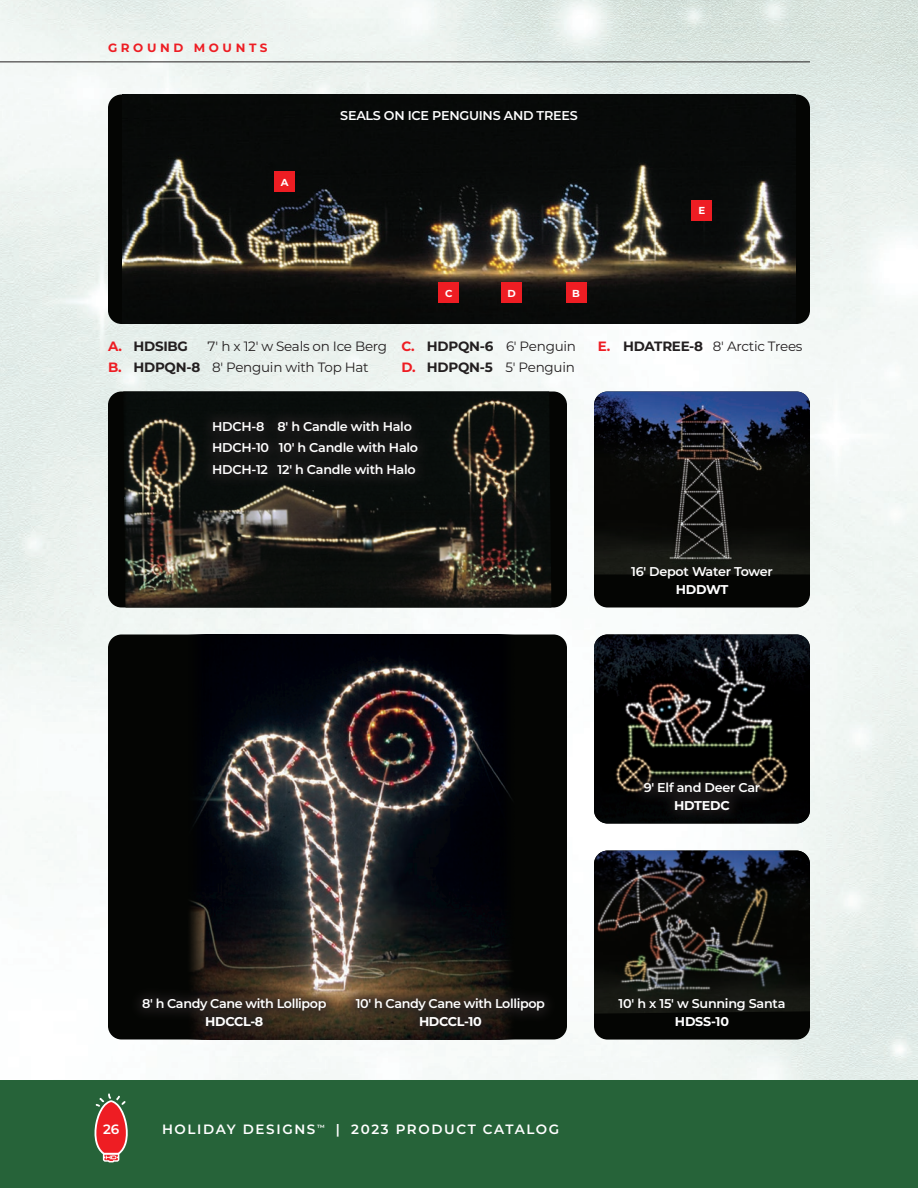
<style>
.page{position:relative;width:918px;height:1188px;background:#fff}
.page>*{position:absolute;margin:0;border:0;box-sizing:border-box;transform-origin:0 0}
.t1{font:13.5px/21px "Montserrat";letter-spacing:-.02em;color:#231f20}
.t2{font:600 13.5px "Montserrat";letter-spacing:.12em;color:#fff}
.t3{font:700 13.5px "Montserrat";letter-spacing:-.02em;color:#231f20}
.t4{font:600 12.75px/21.5px "Montserrat";letter-spacing:-.02em;color:#fff}
.t5{font:700 12.75px "Montserrat";letter-spacing:-.03em;color:#fff}
.t6{font:700 12px "Montserrat";letter-spacing:.3em;color:#ee1d23}
.t7{font:700 10.2px "Montserrat";color:#fff}
.s1{font-weight:700;color:#ee1d23}
.s2{font-weight:700}
.s3{color:#ee1d23}
</style>
<div class="page">
<img style="left:0;top:0;width:918px;height:1080px">
<div style="left:108px;top:392px;width:459px;height:216px;background:#040503;border-radius:14px"></div>
<img style="left:123px;top:392px;width:428px;height:216px">
<div style="left:108px;top:634px;width:459px;height:406px;background:#040503;border-radius:14px"></div>
<img style="left:171px;top:634px;width:360px;height:406px">
<div style="left:594px;top:392px;width:216px;height:216px;background:#040503;border-radius:14px"></div>
<img style="left:594px;top:392px;width:216px;height:182px">
<div style="left:594px;top:851px;width:216px;height:189px;background:#040503;border-radius:14px"></div>
<img style="left:594px;top:851px;width:216px;height:163px">
<img style="left:594px;top:634px;width:216px;height:190px">
<div style="left:108px;top:94px;width:702px;height:230px;background:#040503;border-radius:14px"></div>
<img style="left:123px;top:154px;width:672px;height:149px">
<div style="left:199px;top:407px;width:233px;height:81px;background:#131414"></div>
<div style="left:129px;top:985px;width:211px;height:56px;background:#231f20;opacity:.75"></div>
<div style="left:342px;top:985px;width:217px;height:56px;background:#231f20;opacity:.75"></div>
<div style="left:630px;top:769px;width:144px;height:55px;background:#231f20;opacity:.75"></div>
<div style="left:439px;top:283px;width:20px;height:20px;background:#ee1d23"></div>
<div style="left:502px;top:283px;width:20px;height:20px;background:#ee1d23"></div>
<div style="left:692px;top:200px;width:20px;height:21px;background:#ee1d23"></div>
<div style="left:274px;top:172px;width:21px;height:20px;background:#ee1d23"></div>
<div style="left:566px;top:283px;width:20px;height:20px;background:#ee1d23"></div>
<div style="left:0;top:1080px;width:918px;height:108px;background:#266339"></div>
<svg style="left:94px;top:1093px;width:34px;height:69px"></svg>
<hr style="left:0;top:62px;width:810px;height:1px;background:#231f20">
<p class="t6" style="left:108px;top:39px;width:161px">GROUND MOUNTS</p>
<p class="t7" style="left:281px;top:175px;width:9px">A</p>
<p class="t4" style="left:340px;top:104px;width:239px">SEALS ON ICE PENGUINS AND TREES</p>
<p class="t7" style="left:445px;top:286px;width:9px">C</p>
<p class="t7" style="left:507px;top:286px;width:10px">D</p>
<p class="t7" style="left:572px;top:286px;width:9px">B</p>
<p class="t7" style="left:699px;top:203px;width:8px">E</p>
<p class="t1" style="left:108px;top:335px;width:281px;text-indent:100px">7' h x 12' w Seals on Ice Berg<br><span class="s1">B.</span> <span class="s2">HDPQN-8</span> 8′ Penguin with Top Hat</p>
<p class="t1" style="left:401px;top:335px;width:176px"><span class="s1">C.</span> <span class="s2">HDPQN-6</span> 6′ Penguin<br><span class="s1">D.</span> <span class="s2">HDPQN-5</span> 5′ Penguin</p>
<p class="t1" style="left:598px;top:335px;width:206px"><span class="s1">E.</span> <span class="s2">HDATREE-8</span> 8′ Arctic Trees</p>
<p class="t3" style="left:108px;top:336px;width:81px"><span class="s3">A.</span> HDSIBG</p>
<p class="t4" style="left:212px;top:415px;width:207px">HDCH-8 8' h Candle with Halo<br>HDCH-10 10' h Candle with Halo<br>HDCH-12 12' h Candle with Halo</p>
<p class="t4" style="left:631px;top:561px;width:143px">16′ Depot Water Tower</p>
<p class="t5" style="left:676px;top:580px;width:54px">HDDWT</p>
<p class="t4" style="left:644px;top:777px;width:118px">9′ Elf and Deer Car</p>
<p class="t5" style="left:674px;top:796px;width:57px">HDTEDC</p>
<p class="t4" style="left:142px;top:993px;width:186px">8' h Candy Cane with Lollipop</p>
<p class="t5" style="left:205px;top:1012px;width:60px">HDCCL-8</p>
<p class="t4" style="left:356px;top:993px;width:191px">10' h Candy Cane with Lollipop</p>
<p class="t5" style="left:419px;top:1012px;width:64px">HDCCL-10</p>
<p class="t2" style="left:103px;top:1120px;width:18px">26</p>
<p class="t2" style="left:336px;top:1120px;width:225px">| 2023 PRODUCT CATALOG</p>
<p class="t2" style="left:162px;top:1120px;width:164px">HOLIDAY DESIGNS<sup>™</sup></p>
<p class="t4" style="left:619px;top:993px;width:168px">10' h x 15' w Sunning Santa</p>
<p class="t5" style="left:675px;top:1012px;width:56px">HDSS-10</p>
</div>
